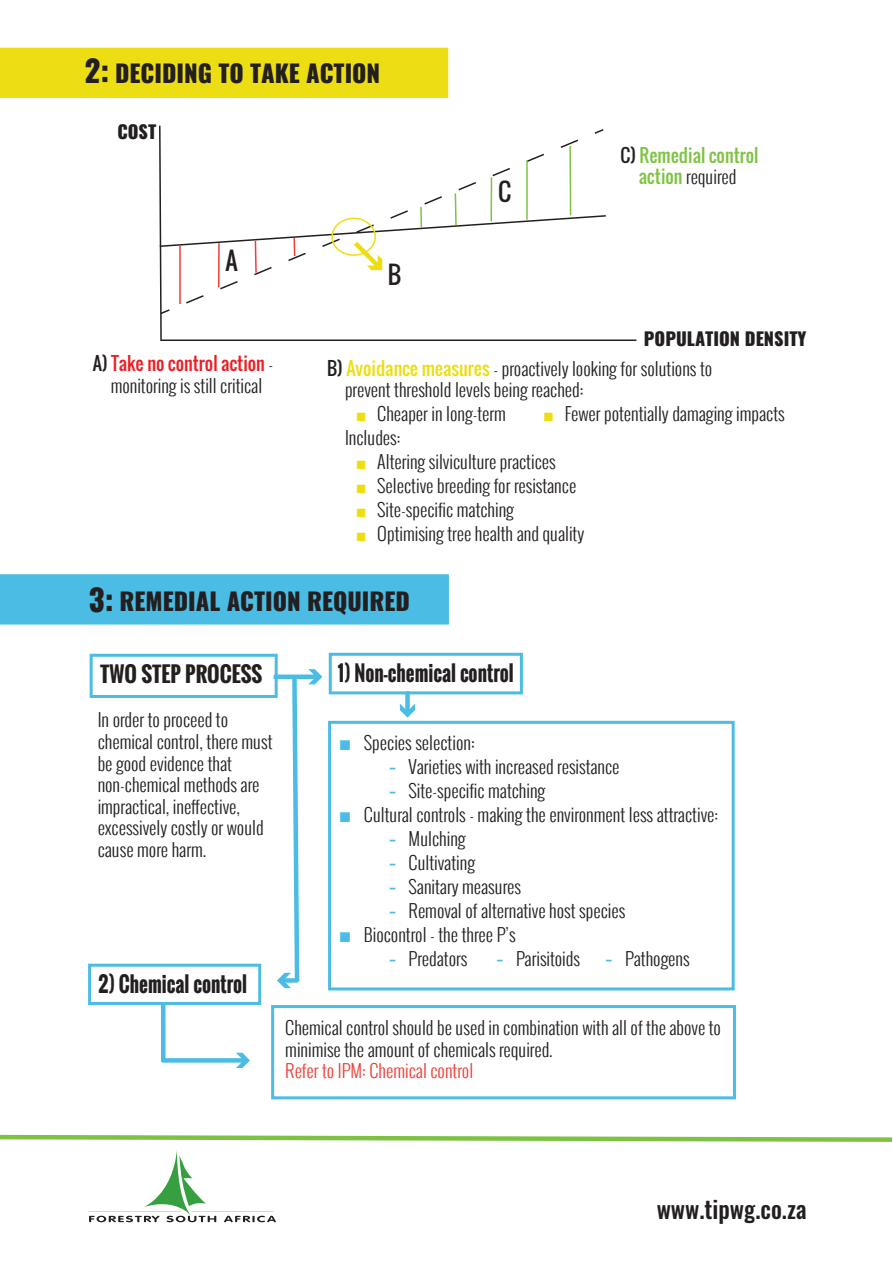
<style>
.page{position:relative;width:893px;height:1263px;background:#fff}
.page>*{position:absolute;margin:0;border:0;box-sizing:border-box;transform-origin:0 0}
.t1{font:800 24px "Oswald";color:#231f20}
.t2{font:500 24px "Oswald";color:#231f20}
.t3{font:24px "Oswald";color:#231f20}
.t4{font:700 21px "Oswald";color:#231f20;scale:.91 1}
.t5{font:700 21px "Oswald";color:#231f20}
.t6{font:300 18px/21.6px "Oswald";color:#231f20}
.t7{font:18px/21.6px "Oswald";color:#7fc343;text-align:center}
.t8{font:300 18px "Oswald";color:#ee3e35}
.t9{font:800 18px "Oswald";color:#231f20}
.s1{font-size:30px}
.s2{font-weight:400}
.s3{font-weight:400;color:#ee1d23}
.s4{color:#231f20}
.s5{font-weight:300;color:#231f20}
.s6{font-weight:800}
.s7{font-weight:400;color:#edde13}
.s8{font-family:"Arial";font-weight:400;color:#edde13}
.s9{font-family:"Arial";font-weight:400;font-size:21px;color:#4bbce3}
</style>
<div class="page">
<hr style="left:161px;top:339px;width:475px;height:2px;background:#231f20">
<div style="left:90px;top:654px;width:188px;height:44px;border:3px solid #4bbce3"></div>
<div style="left:329px;top:653px;width:194px;height:41px;border:3px solid #4bbce3"></div>
<div style="left:274px;top:674px;width:43px;height:5px;background:#4bbce3"></div>
<svg style="left:308px;top:669px;width:14px;height:15px"></svg>
<div style="left:328px;top:721px;width:407px;height:269px;border:3px solid #4bbce3"></div>
<div style="left:405px;top:691px;width:5px;height:21px;background:#4bbce3"></div>
<svg style="left:400px;top:703px;width:15px;height:15px"></svg>
<div style="left:88px;top:964px;width:173px;height:41px;border:3px solid #4bbce3"></div>
<svg style="left:277px;top:672px;width:25px;height:316px"></svg>
<div style="left:271px;top:1005px;width:465px;height:94px;border:3px solid #4bbce3"></div>
<hr style="left:161px;top:1002px;width:4px;height:60px;background:#4bbce3">
<div style="left:162px;top:1058px;width:83px;height:5px;background:#4bbce3"></div>
<svg style="left:236px;top:1053px;width:14px;height:15px"></svg>
<svg style="left:159px;top:125px;width:448px;height:217px"></svg>
<svg style="left:88px;top:1150px;width:188px;height:72px"></svg>
<svg style="left:0;top:1134px;width:893px;height:8px"></svg>
<div style="left:0;top:48px;width:448px;height:50px;background:#edde13"></div>
<div style="left:0;top:574px;width:449px;height:50px;background:#4bbce3"></div>
<h1 class="t1" style="left:84px;top:56px;width:298px"><span class="s1">2:</span> DECIDING TO TAKE ACTION</h1>
<p class="t9" style="left:117px;top:119px;width:40px">COST</p>
<h1 class="t3" style="left:226px;top:243px;width:14px">A</h1>
<p class="t6" style="left:93px;top:353px;width:182px;text-align:center"><span class="s2">A)</span> <span class="s3">Take no control action</span> - monitoring is still critical</p>
<h1 class="t3" style="left:388px;top:256px;width:15px">B</h1>
<h1 class="t3" style="left:498px;top:174px;width:14px">C</h1>
<p class="t7" style="left:621px;top:144px;width:139px"><span class="s4">C)</span> Remedial control action <span class="s5">required</span></p>
<p class="t6" style="left:327px;top:324px;width:481px;line-height:29.2px;text-indent:317px"><span class="s6">POPULATION DENSITY<br></span><span class="s2">B)</span> <span class="s7">Avoidance measures</span> - proactively looking for solutions to</p>
<p class="t6" style="left:345px;top:379px;width:240px">prevent threshold levels being reached:</p>
<p class="t6" style="left:356px;top:403px;width:152px"><span class="s8">■</span> Cheaper in long-term</p>
<p class="t6" style="left:543px;top:403px;width:243px"><span class="s8">■</span> Fewer potentially damaging impacts</p>
<p class="t6" style="left:345px;top:427px;width:57px">Includes:</p>
<p class="t6" style="left:356px;top:451px;width:202px"><span class="s8">■</span> Altering silviculture practices</p>
<p class="t6" style="left:356px;top:475px;width:222px"><span class="s8">■</span> Selective breeding for resistance</p>
<p class="t6" style="left:356px;top:499px;width:160px"><span class="s8">■</span> Site-specific matching</p>
<p class="t6" style="left:356px;top:523px;width:230px"><span class="s8">■</span> Optimising tree health and quality</p>
<h1 class="t1" style="left:89px;top:584px;width:323px"><span class="s1">3:</span> REMEDIAL ACTION REQUIRED</h1>
<p class="t5" style="left:100px;top:658px;width:164px">TWO STEP PROCESS</p>
<p class="t4" style="left:338px;top:657px;width:195px">1) Non-chemical control</p>
<p class="t6" style="left:98px;top:709px;width:176px">In order to proceed to chemical control, there must be good evidence that non-chemical methods are impractical, ineffective, excessively costly or would cause more harm.</p>
<p class="t4" style="left:99px;top:968px;width:165px">2) Chemical control</p>
<p class="t6" style="left:339px;top:732px;width:137px"><span class="s9">■</span> Species selection:</p>
<p class="t6" style="left:389px;top:756px;width:232px"><span class="s9">-</span> Varieties with increased resistance</p>
<p class="t6" style="left:389px;top:780px;width:158px"><span class="s9">-</span> Site-specific matching</p>
<p class="t6" style="left:339px;top:804px;width:381px"><span class="s9">■</span> Cultural controls - making the environment less attractive:</p>
<p class="t6" style="left:389px;top:828px;width:78px"><span class="s9">-</span> Mulching</p>
<p class="t6" style="left:389px;top:852px;width:87px"><span class="s9">-</span> Cultivating</p>
<p class="t6" style="left:389px;top:876px;width:133px"><span class="s9">-</span> Sanitary measures</p>
<p class="t6" style="left:389px;top:900px;width:238px"><span class="s9">-</span> Removal of alternative host species</p>
<p class="t6" style="left:339px;top:924px;width:178px"><span class="s9">■</span> Biocontrol - the three P’s</p>
<p class="t6" style="left:389px;top:948px;width:80px"><span class="s9">-</span> Predators</p>
<p class="t6" style="left:496px;top:948px;width:195px"><span class="s9">-</span> Parisitoids <span class="s9">-</span> Pathogens</p>
<p class="t6" style="left:285px;top:1017px;width:437px">Chemical control should be used in combination with all of the above to minimise the amount of chemicals required.</p>
<p class="t8" style="left:285px;top:1058px;width:189px">Refer to IPM: Chemical control</p>
<h1 class="t2" style="left:657px;top:1192px;width:152px">www.tipwg.co.za</h1>
</div>
